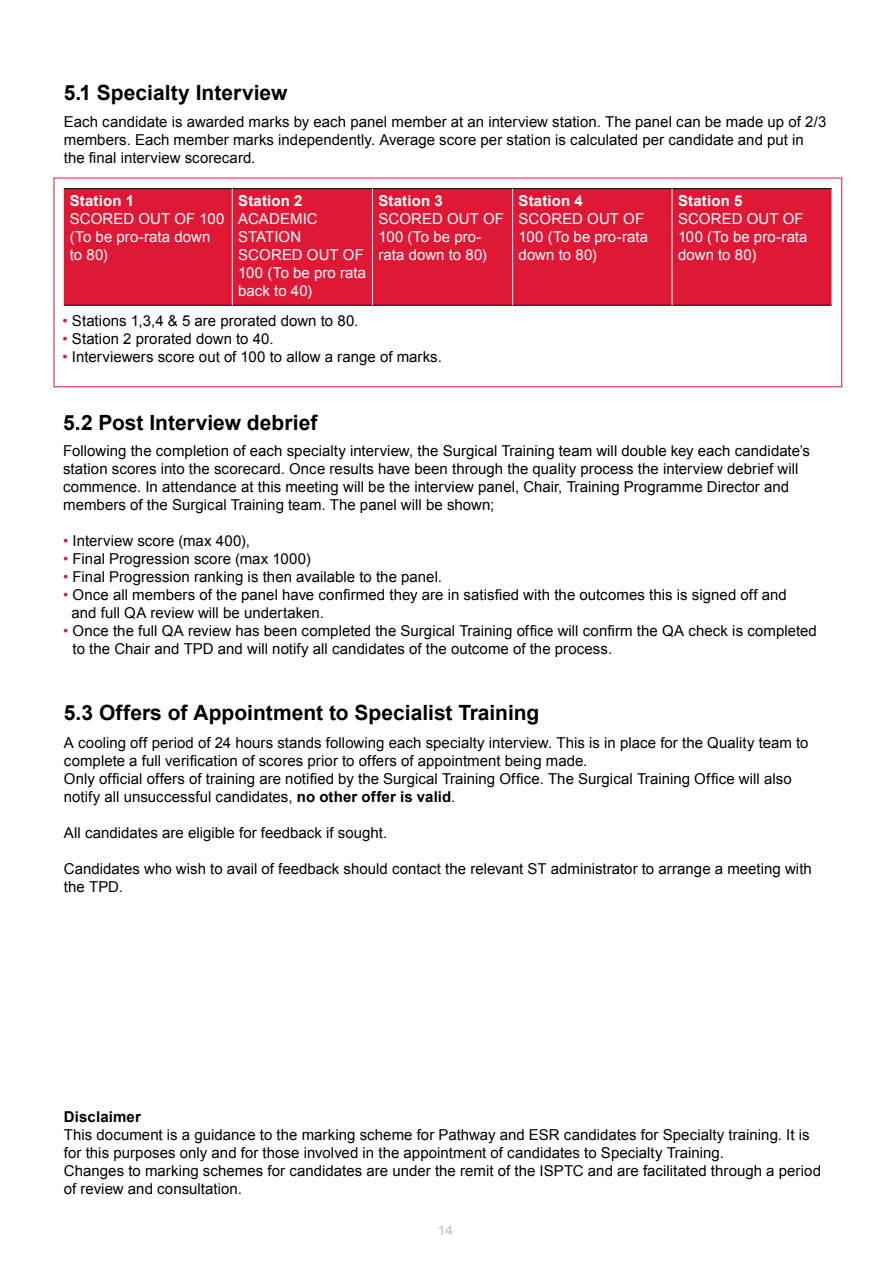
<style>
.page{position:relative;width:893px;height:1263px;background:#fff}
.page>*{position:absolute;margin:0;border:0;box-sizing:border-box;transform-origin:0 0}
.t1{font:700 21px "Arial";color:#000}
.t2{font:15px/18px "Arial";letter-spacing:.005em;color:#000}
.t3{font:15px/18px "Arial";letter-spacing:.005em;color:#fff}
.t4{font:700 15px "Arial";letter-spacing:.01em;color:#fff}
.t5{font:700 15px "Arial";letter-spacing:.01em;color:#000}
.t6{font:13.5px "Arial";color:#bcbec0}
.s1{color:#df1835}
.s2{font-weight:700}
</style>
<div class="page">
<div style="left:64px;top:189px;width:767px;height:116px;background:#df1835"></div>
<hr style="left:64px;top:188px;width:168px;height:1px;background:#000">
<hr style="left:232px;top:188px;width:140px;height:1px;background:#000">
<hr style="left:372px;top:188px;width:141px;height:1px;background:#000">
<hr style="left:513px;top:188px;width:159px;height:1px;background:#000">
<hr style="left:672px;top:188px;width:159px;height:1px;background:#000">
<hr style="left:64px;top:305px;width:168px;height:1px;background:#000">
<hr style="left:232px;top:305px;width:140px;height:1px;background:#000">
<hr style="left:372px;top:305px;width:141px;height:1px;background:#000">
<hr style="left:513px;top:305px;width:159px;height:1px;background:#000">
<hr style="left:672px;top:305px;width:159px;height:1px;background:#000">
<hr style="left:232px;top:189px;width:1px;height:116px;background:#fff">
<hr style="left:372px;top:189px;width:1px;height:116px;background:#fff">
<hr style="left:512px;top:189px;width:1px;height:116px;background:#fff">
<hr style="left:672px;top:189px;width:1px;height:116px;background:#fff">
<h1 class="t1" style="left:64px;top:79px;width:225px">5.1 Specialty Interview</h1>
<p class="t2" style="left:64px;top:113px;width:764px">Each candidate is awarded marks by each panel member at an interview station. The panel can be made up of 2/3 members. Each member marks independently. Average score per station is calculated per candidate and put in the final interview scorecard.</p>
<p class="t4" style="left:70px;top:190px;width:66px">Station 1</p>
<p class="t3" style="left:70px;top:209px;width:156px">SCORED OUT OF 100 (To be pro-rata down to 80)</p>
<p class="t4" style="left:238px;top:190px;width:66px">Station 2</p>
<p class="t3" style="left:238px;top:209px;width:129px">ACADEMIC<br>STATION<br>SCORED OUT OF<br>100 (To be pro rata back to 40)</p>
<p class="t4" style="left:378px;top:190px;width:66px">Station 3</p>
<p class="t3" style="left:378px;top:209px;width:127px">SCORED OUT OF<br>100 (To be pro&shy;rata down to 80)</p>
<p class="t4" style="left:519px;top:190px;width:66px">Station 4</p>
<p class="t3" style="left:519px;top:209px;width:131px">SCORED OUT OF<br>100 (To be pro-rata down to 80)</p>
<p class="t4" style="left:678px;top:190px;width:66px">Station 5</p>
<p class="t3" style="left:678px;top:209px;width:131px">SCORED OUT OF<br>100 (To be pro-rata down to 80)</p>
<p class="t2" style="left:63px;top:312px;width:297px"><span class="s1">•</span> Stations 1,3,4 &amp; 5 are prorated down to 80.</p>
<p class="t2" style="left:63px;top:330px;width:213px"><span class="s1">•</span> Station 2 prorated down to 40.</p>
<p class="t2" style="left:63px;top:348px;width:381px"><span class="s1">•</span> Interviewers score out of 100 to allow a range of marks.</p>
<h1 class="t1" style="left:63px;top:409px;width:256px">5.2 Post Interview debrief</h1>
<p class="t2" style="left:63px;top:442px;width:748px">Following the completion of each specialty interview, the Surgical Training team will double key each candidate’s station scores into the scorecard. Once results have been through the quality process the interview debrief will commence. In attendance at this meeting will be the interview panel, Chair, Training Programme Director and members of the Surgical Training team. The panel will be shown;</p>
<p class="t2" style="left:63px;top:532px;width:188px"><span class="s1">•</span> Interview score (max 400),</p>
<p class="t2" style="left:63px;top:550px;width:249px"><span class="s1">•</span> Final Progression score (max 1000)</p>
<p class="t2" style="left:63px;top:568px;width:380px"><span class="s1">•</span> Final Progression ranking is then available to the panel.</p>
<p class="t2" style="left:71px;top:586px;width:717px;text-indent:-8px"><span class="s1">•</span> Once all members of the panel have confirmed they are in satisfied with the outcomes this is signed off and and full QA review will be undertaken.</p>
<p class="t2" style="left:73px;top:622px;width:746px;text-indent:-9px"><span class="s1">•</span> Once the full QA review has been completed the Surgical Training office will confirm the QA check is completed to the Chair and TPD and will notify all candidates of the outcome of the process.</p>
<h1 class="t1" style="left:64px;top:699px;width:477px">5.3 Offers of Appointment to Specialist Training</h1>
<p class="t2" style="left:64px;top:733px;width:746px">A cooling off period of 24 hours stands following each specialty interview. This is in place for the Quality team to complete a full verification of scores prior to offers of appointment being made.<br>Only official offers of training are notified by the Surgical Training Office. The Surgical Training Office will also notify all unsuccessful candidates, <span class="s2">no other offer is valid</span>.</p>
<p class="t2" style="left:64px;top:823px;width:325px">All candidates are eligible for feedback if sought.</p>
<p class="t2" style="left:64px;top:859px;width:749px">Candidates who wish to avail of feedback should contact the relevant ST administrator to arrange a meeting with the TPD.</p>
<p class="t5" style="left:64px;top:1106px;width:79px">Disclaimer</p>
<p class="t2" style="left:64px;top:1125px;width:759px">This document is a guidance to the marking scheme for Pathway and ESR candidates for Specialty training. It is for this purposes only and for those involved in the appointment of candidates to Specialty Training.<br>Changes to marking schemes for candidates are under the remit of the ISPTC and are facilitated through a period of review and consultation.</p>
<p class="t6" style="left:438px;top:1221px;width:17px">14</p>
</div>
